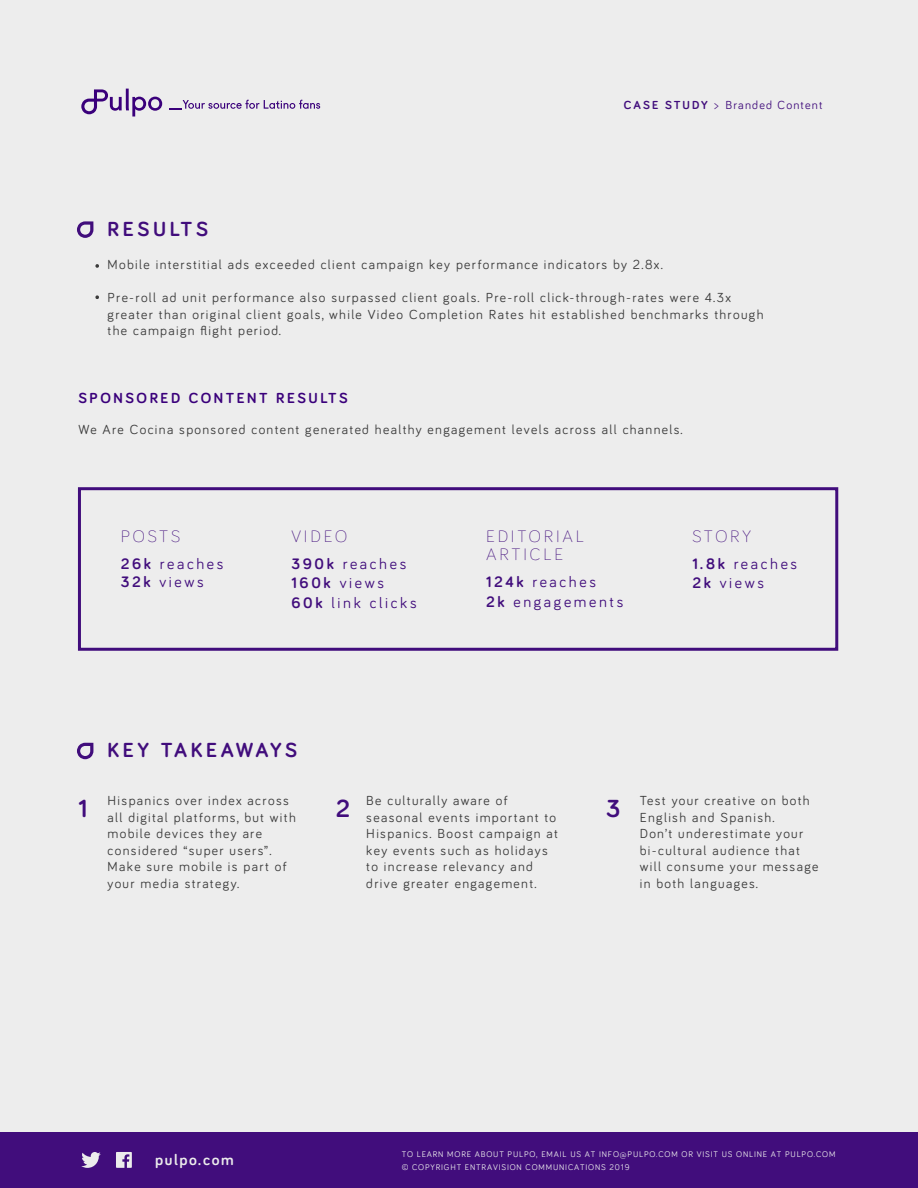
<style>
.page{position:relative;width:918px;height:1188px;background:#ededed}
.page>*{position:absolute;margin:0;border:0;box-sizing:border-box;transform-origin:0 0}
.t1{font:700 25.5px "Bariol";color:#410d7c}
.t2{font:700 21px "Bariol";letter-spacing:.17em;color:#410d7c}
.t3{font:300 17.1px/18.5px "Bariol";letter-spacing:.17em;color:#410d7c}
.t4{font:700 15.75px "Bariol";letter-spacing:.1em;color:#ececec}
.t5{font:15.6px/19.8px "Bariol";letter-spacing:.17em;color:#410d7c}
.t6{font:700 15px "Bariol";letter-spacing:.17em;color:#3a007b}
.t7{font:13.5px/16.5px "Bariol";letter-spacing:.1em;color:#3b3b3b}
.t8{font:12px "Bariol";letter-spacing:.1em;color:#410d7c}
.t9{font:8.4px "Bariol";letter-spacing:.1em;color:#ececec}
.s1{font-weight:700}
</style>
<div class="page">
<svg style="left:81px;top:89px;width:81px;height:28px"></svg>
<svg style="left:170px;top:100px;width:150px;height:10px"></svg>
<div style="left:0;top:1132px;width:918px;height:56px;background:#410d7c"></div>
<svg style="left:81px;top:1152px;width:20px;height:16px"></svg>
<svg style="left:116px;top:1152px;width:16px;height:16px"></svg>
<svg style="left:77px;top:221px;width:16px;height:17px"></svg>
<svg style="left:95px;top:295px;width:4px;height:4px"></svg>
<svg style="left:95px;top:264px;width:4px;height:4px"></svg>
<svg style="left:77px;top:743px;width:16px;height:16px"></svg>
<div style="left:78px;top:487px;width:760px;height:164px;border:3px solid #410d7c"></div>
<p class="t8" style="left:624px;top:97px;width:200px"><span class="s1">CASE STUDY</span> &gt; Branded Content</p>
<h2 class="t2" style="left:108px;top:215px;width:102px">RESULTS</h2>
<p class="t7" style="left:108px;top:256px;width:557px">Mobile interstitial ads exceeded client campaign key performance indicators by 2.8x.</p>
<p class="t7" style="left:108px;top:289px;width:657px">Pre-roll ad unit performance also surpassed client goals. Pre-roll click-through-rates were 4.3x greater than original client goals, while Video Completion Rates hit established benchmarks through the campaign flight period.</p>
<p class="t6" style="left:79px;top:388px;width:271px">SPONSORED CONTENT RESULTS</p>
<p class="t7" style="left:79px;top:421px;width:606px">We Are Cocina sponsored content generated healthy engagement levels across all channels.</p>
<p class="t3" style="left:121px;top:526px;width:61px">POSTS</p>
<p class="t5" style="left:121px;top:553px;width:104px;line-height:18.5px"><span class="s1">26k</span> reaches<br><span class="s1">32k</span> views</p>
<p class="t3" style="left:291px;top:526px;width:57px">VIDEO</p>
<p class="t5" style="left:291px;top:553px;width:127px"><span class="s1">390k</span> reaches<br><span class="s1">160k</span> views<br><span class="s1">60k</span> link clicks</p>
<p class="t3" style="left:486px;top:526px;width:99px">EDITORIAL<br>ARTICLE</p>
<p class="t5" style="left:486px;top:571px;width:139px"><span class="s1">124k</span> reaches<br><span class="s1">2k</span> engagements</p>
<p class="t3" style="left:692px;top:526px;width:60px">STORY</p>
<p class="t5" style="left:692px;top:553px;width:106px"><span class="s1">1.8k</span> reaches<br><span class="s1">2k</span> views</p>
<h2 class="t2" style="left:108px;top:735px;width:191px">KEY TAKEAWAYS</h2>
<p class="t7" style="left:108px;top:792px;width:190px">Hispanics over index across all digital platforms, but with mobile devices they are considered “super users”.<br>Make sure mobile is part of your media strategy.</p>
<p class="t7" style="left:366px;top:792px;width:193px">Be culturally aware of seasonal events important to<br>Hispanics. Boost campaign at key events such as holidays to increase relevancy and drive greater engagement.</p>
<p class="t7" style="left:640px;top:792px;width:180px">Test your creative on both<br>English and Spanish.<br>Don’t underestimate your bi-cultural audience that will consume your message in both languages.</p>
<h1 class="t1" style="left:79px;top:791px;width:11px">1</h1>
<h1 class="t1" style="left:336px;top:791px;width:16px">2</h1>
<h1 class="t1" style="left:606px;top:791px;width:16px">3</h1>
<p class="t9" style="left:402px;top:1148px;width:435px">TO LEARN MORE ABOUT PULPO, EMAIL US AT INFO@PULPO.COM OR VISIT US ONLINE AT PULPO.COM</p>
<p class="t4" style="left:155px;top:1149px;width:80px">pulpo.com</p>
<p class="t9" style="left:402px;top:1161px;width:229px">© COPYRIGHT ENTRAVISION COMMUNICATIONS 2019</p>
</div>
